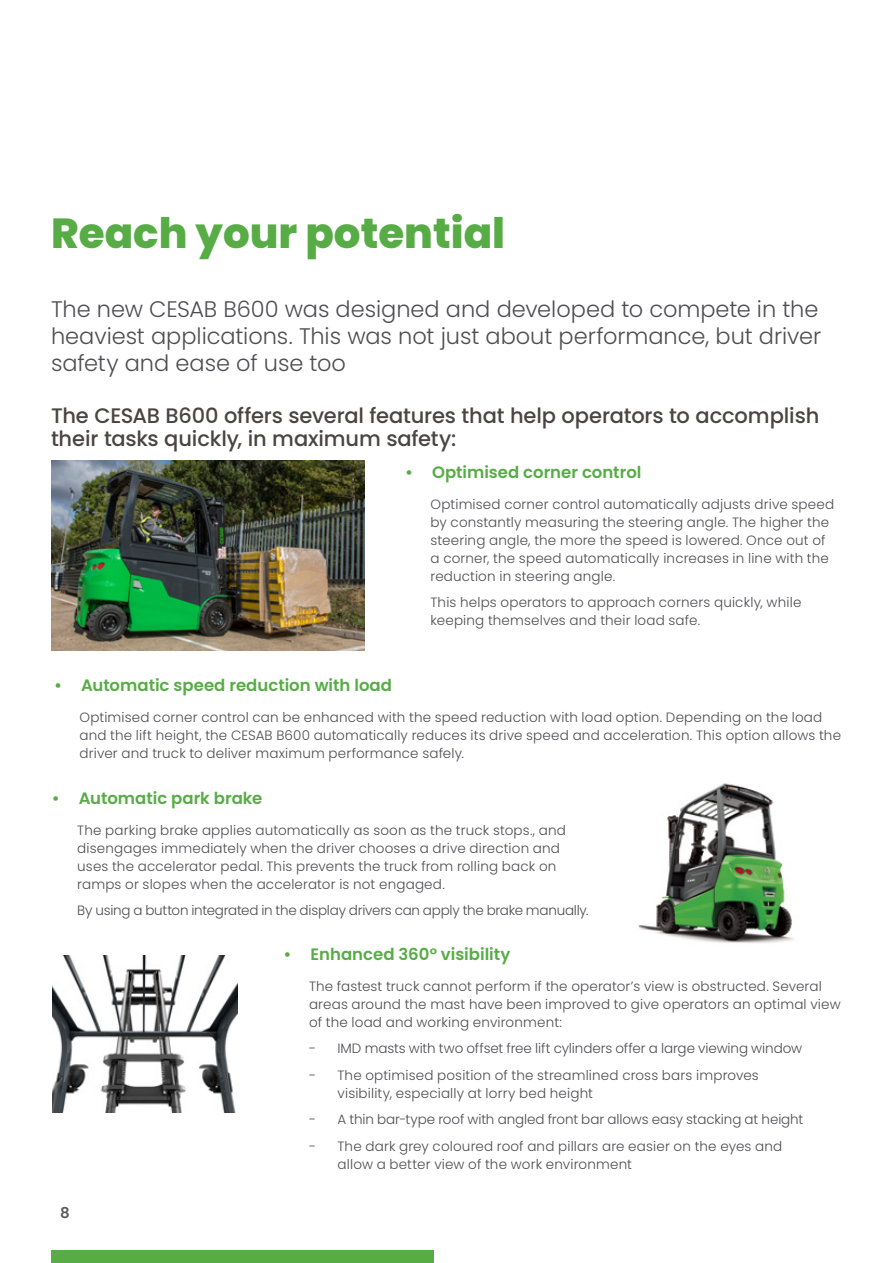
<style>
.page{position:relative;width:893px;height:1263px;background:#fff}
.page>*{position:absolute;margin:0;border:0;box-sizing:border-box;transform-origin:0 0}
.t1{font:800 42px "Poppins";color:#57ac45}
.t2{font:300 22.5px/27px "Poppins";letter-spacing:-.005em;color:#4e4d53}
.t3{font:500 21px/22.5px "Poppins";letter-spacing:-.005em;color:#4a4443}
.t4{font:600 16.5px "Poppins";color:#57ac45}
.t5{font:600 15px "Poppins";color:#585e5c}
.t6{font:300 13.5px/18px "Poppins";letter-spacing:.01em;color:#4e4d53}
.t7{font:300 13.5px "Poppins";letter-spacing:-.01em;color:#4e4d53}
.t8{font:300 13.5px "Poppins";letter-spacing:-.02em;color:#4e4d53}
</style>
<div class="page">
<div style="left:51px;top:1250px;width:383px;height:13px;background:#57ac45"></div>
<img style="left:638px;top:783px;width:156px;height:160px">
<img style="left:52px;top:955px;width:185px;height:158px">
<img style="left:51px;top:461px;width:313px;height:190px">
<h1 class="t1" style="left:51px;top:209px;width:456px">Reach your potential</h1>
<h2 class="t2" style="left:51px;top:296px;width:772px">The new CESAB B600 was designed and developed to compete in the heaviest applications. This was not just about performance, but driver safety and ease of use too</h2>
<h3 class="t3" style="left:51px;top:405px;width:770px">The CESAB B600 offers several features that help operators to accomplish their tasks quickly, in maximum safety:</h3>
<p class="t4" style="left:405px;top:463px;width:238px">• Optimised corner control</p>
<p class="t6" style="left:431px;top:495px;width:405px">Optimised corner control automatically adjusts drive speed by constantly measuring the steering angle. The higher the steering angle, the more the speed is lowered. Once out of a corner, the speed automatically increases in line with the reduction in steering angle.</p>
<p class="t6" style="left:431px;top:594px;width:372px">This helps operators to approach corners quickly, while keeping themselves and their load safe.</p>
<p class="t4" style="left:54px;top:676px;width:340px">• Automatic speed reduction with load</p>
<p class="t6" style="left:80px;top:708px;width:763px">Optimised corner control can be enhanced with the speed reduction with load option. Depending on the load and the lift height, the CESAB B600 automatically reduces its drive speed and acceleration. This option allows the driver and truck to deliver maximum performance safely.</p>
<p class="t4" style="left:52px;top:788px;width:212px">• Automatic park brake</p>
<p class="t6" style="left:77px;top:821px;width:490px">The parking brake applies automatically as soon as the truck stops., and disengages immediately when the driver chooses a drive direction and uses the accelerator pedal. This prevents the truck from rolling back on ramps or slopes when the accelerator is not engaged.</p>
<p class="t8" style="left:77px;top:902px;width:513px">By using a button integrated in the display drivers can apply the brake manually.</p>
<p class="t5" style="left:60px;top:1204px;width:11px">8</p>
<p class="t4" style="left:284px;top:944px;width:228px">• Enhanced 360° visibility</p>
<p class="t6" style="left:309px;top:977px;width:533px">The fastest truck cannot perform if the operator’s view is obstructed. Several areas around the mast have been improved to give operators an optimal view of the load and working environment:</p>
<p class="t7" style="left:309px;top:1040px;width:495px">- IMD masts with two offset free lift cylinders offer a large viewing window</p>
<p class="t6" style="left:337px;top:1066px;width:423px;text-indent:-28px">- The optimised position of the streamlined cross bars improves visibility, especially at lorry bed height</p>
<p class="t7" style="left:309px;top:1111px;width:496px">- A thin bar-type roof with angled front bar allows easy stacking at height</p>
<p class="t6" style="left:337px;top:1137px;width:446px;text-indent:-28px">- The dark grey coloured roof and pillars are easier on the eyes and allow a better view of the work environment</p>
</div>
